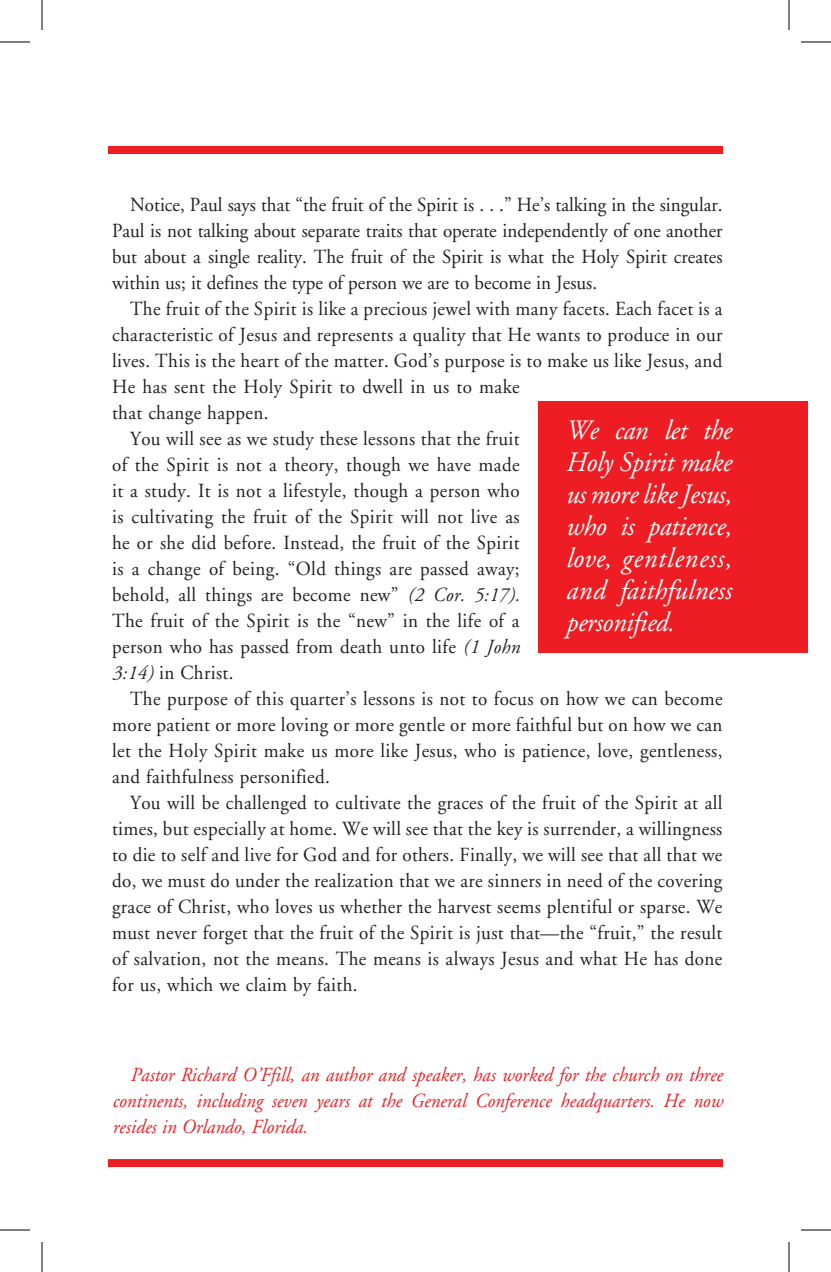
<style>
.page{position:relative;width:831px;height:1272px;background:#fff}
.page>*{position:absolute;margin:0;border:0;box-sizing:border-box;transform-origin:0 0}
.t1{font:italic 28px/32px "Adobe Garamond";letter-spacing:.01em;color:#fff;text-align:justify;scale:.95 1}
.t2{font:20px/26px "Adobe Garamond";letter-spacing:.02em;color:#231f20;text-align:justify;scale:.95 1}
.t3{font:italic 20px/26px "Adobe Garamond";color:#ee1d23;text-align:justify;scale:.95 1}
.s1{font-style:italic}
</style>
<div class="page">
<div style="left:108px;top:146px;width:615px;height:8px;background:#ee1d23"></div>
<div style="left:108px;top:1159px;width:615px;height:8px;background:#ee1d23"></div>
<div style="left:538px;top:401px;width:270px;height:252px;background:#ee1d23"></div>
<hr style="left:0;top:42px;width:30px;height:1px;background:#000">
<hr style="left:801px;top:42px;width:30px;height:1px;background:#000">
<hr style="left:0;top:1230px;width:30px;height:1px;background:#000">
<hr style="left:801px;top:1230px;width:30px;height:1px;background:#000">
<hr style="left:42px;top:0;width:1px;height:30px;background:#000">
<hr style="left:42px;top:1242px;width:1px;height:30px;background:#000">
<hr style="left:789px;top:0;width:1px;height:30px;background:#000">
<hr style="left:789px;top:1242px;width:1px;height:30px;background:#000">
<p class="t2" style="left:112px;top:192px;width:644px;text-indent:18px">Notice, Paul says that “the fruit of the Spirit is . . .” He’s talking in the singular.<br>Paul is not talking about separate traits that operate independently of one another but about a single reality. The fruit of the Spirit is what the Holy Spirit creates within us; it defines the type of person we are to become in Jesus.</p>
<p class="t2" style="left:112px;top:296px;width:644px;text-align:left;text-indent:18px">The fruit of the Spirit is like a precious jewel with many facets. Each facet is a characteristic of Jesus and represents a quality that He wants to produce in our lives. This is the heart of the matter. God’s purpose is to make us like Jesus, and He has sent the Holy Spirit to dwell in us to make<br>that change happen.</p>
<p class="t2" style="left:112px;top:426px;width:431px;text-indent:18px">You will see as we study these lessons that the fruit of the Spirit is not a theory, though we have made it a study. It is not a lifestyle, though a person who is cultivating the fruit of the Spirit will not live as he or she did before. Instead, the fruit of the Spirit is a change of being. “Old things are passed away; behold, all things are become new” <span class="s1">(2 Cor. 5:17).<br></span>The fruit of the Spirit is the “new” in the life of a person who has passed from death unto life <span class="s1">(1 John 3:14)</span> in Christ.</p>
<p class="t2" style="left:112px;top:686px;width:644px;text-indent:18px">The purpose of this quarter’s lessons is not to focus on how we can become more patient or more loving or more gentle or more faithful but on how we can let the Holy Spirit make us more like Jesus, who is patience, love, gentleness, and faithfulness personified.</p>
<p class="t2" style="left:112px;top:790px;width:644px;text-indent:18px">You will be challenged to cultivate the graces of the fruit of the Spirit at all times, but especially at home. We will see that the key is surrender, a willingness to die to self and live for God and for others. Finally, we will see that all that we do, we must do under the realization that we are sinners in need of the covering grace of Christ, who loves us whether the harvest seems plentiful or sparse. We must never forget that the fruit of the Spirit is just that—the “fruit,” the result of salvation, not the means. The means is always Jesus and what He has done for us, which we claim by faith.</p>
<p class="t1" style="left:565px;top:415px;width:176px">We can let the Holy Spirit make us more like Jesus, who is patience, love, gentleness, and faithfulness personified.</p>
<p class="t3" style="left:112px;top:1062px;width:644px;text-indent:18px">Pastor Richard O’Ffill, an author and speaker, has worked for the church on three continents, including seven years at the General Conference headquarters. He now resides in Orlando, Florida.</p>
</div>
